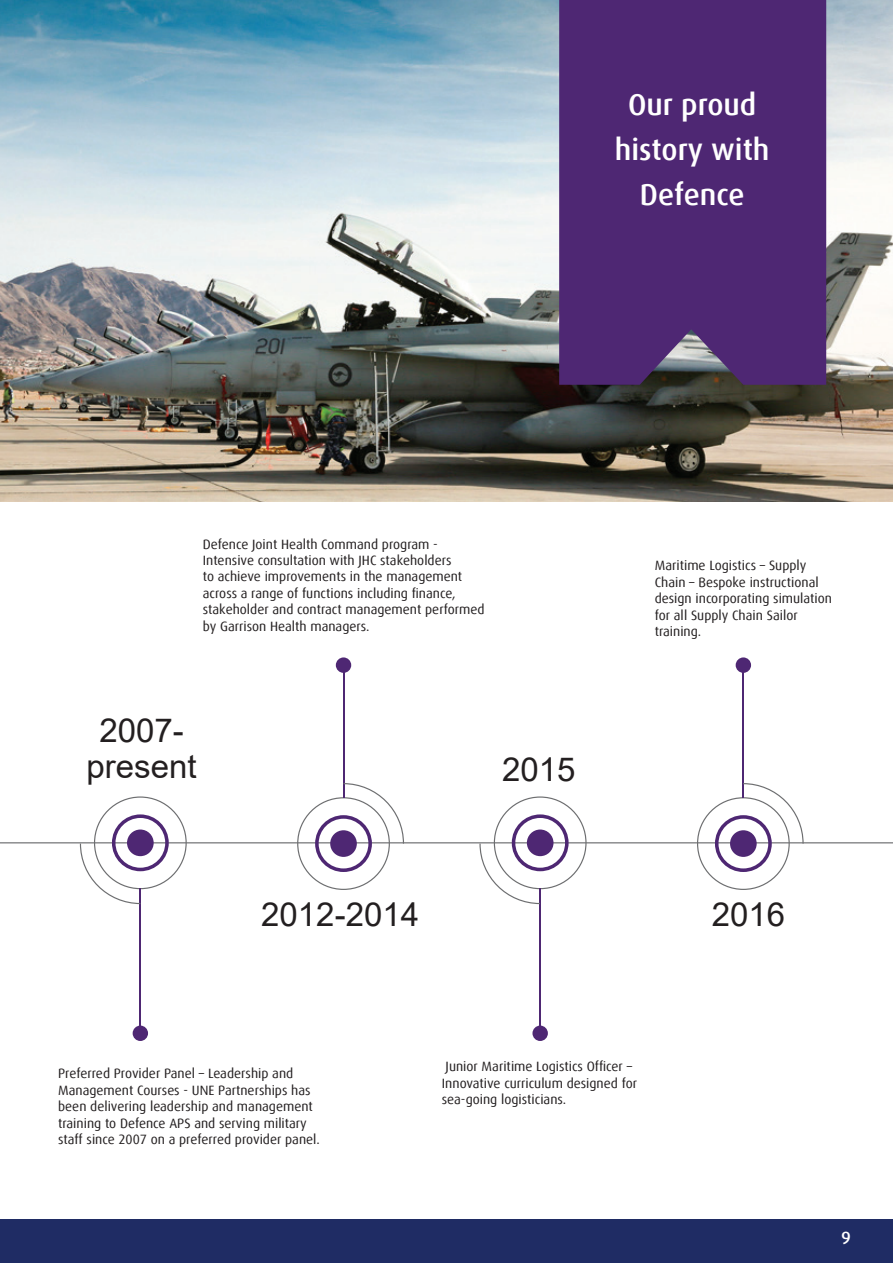
<style>
.page{position:relative;width:893px;height:1263px;background:#fff}
.page>*{position:absolute;margin:0;border:0;box-sizing:border-box;transform-origin:0 0}
.t1{font:33px/36px "Arial";color:#231f20;text-align:center}
.t2{font:500 30px/45px "Dax";color:#fff;text-align:center}
.t3{font:500 18px "Dax";color:#fff}
.t4{font:13.5px/16.5px "Dax";color:#231f20}
</style>
<div class="page">
<div style="left:0;top:1219px;width:893px;height:44px;background:#1f2c64"></div>
<img style="left:0;top:0;width:893px;height:502px">
<div style="left:559px;top:0;width:267px;height:385px;background:#4e2773"></div>
<div style="left:133px;top:1025px;width:15px;height:16px;background:#4e2773;border-radius:50%"></div>
<hr style="left:140px;top:889px;width:1px;height:147px;background:#4e2773">
<div style="left:336px;top:657px;width:15px;height:16px;background:#4e2773;border-radius:50%"></div>
<hr style="left:343px;top:660px;width:1px;height:138px;background:#4e2773">
<div style="left:532px;top:1025px;width:16px;height:16px;background:#4e2773;border-radius:50%"></div>
<hr style="left:540px;top:889px;width:1px;height:147px;background:#4e2773">
<div style="left:736px;top:657px;width:15px;height:16px;background:#4e2773;border-radius:50%"></div>
<hr style="left:743px;top:658px;width:1px;height:140px;background:#4e2773">
<svg style="left:0;top:783px;width:893px;height:121px"></svg>
<h2 class="t2" style="left:615px;top:82px;width:156px">Our proud history with<br>Defence</h2>
<p class="t4" style="left:203px;top:536px;width:283px">Defence Joint Health Command program - Intensive consultation with JHC stakeholders<br>to achieve improvements in the management across a range of functions including finance, stakeholder and contract management performed by Garrison Health managers.</p>
<h1 class="t1" style="left:87px;top:712px;width:112px">2007- present</h1>
<h1 class="t1" style="left:502px;top:751px;width:75px">2015</h1>
<h1 class="t1" style="left:261px;top:897px;width:159px">2012-2014</h1>
<p class="t4" style="left:655px;top:557px;width:179px">Maritime Logistics – Supply<br>Chain – Bespoke instructional design incorporating simulation for all Supply Chain Sailor training.</p>
<h1 class="t1" style="left:712px;top:896px;width:75px">2016</h1>
<p class="t4" style="left:58px;top:1065px;width:263px">Preferred Provider Panel – Leadership and Management Courses - UNE Partnerships has been delivering leadership and management training to Defence APS and serving military staff since 2007 on a preferred provider panel.</p>
<p class="t4" style="left:442px;top:1059px;width:197px">Junior Maritime Logistics Officer –<br>Innovative curriculum designed for sea-going logisticians.</p>
<h3 class="t3" style="left:841px;top:1227px;width:11px">9</h3>
</div>
